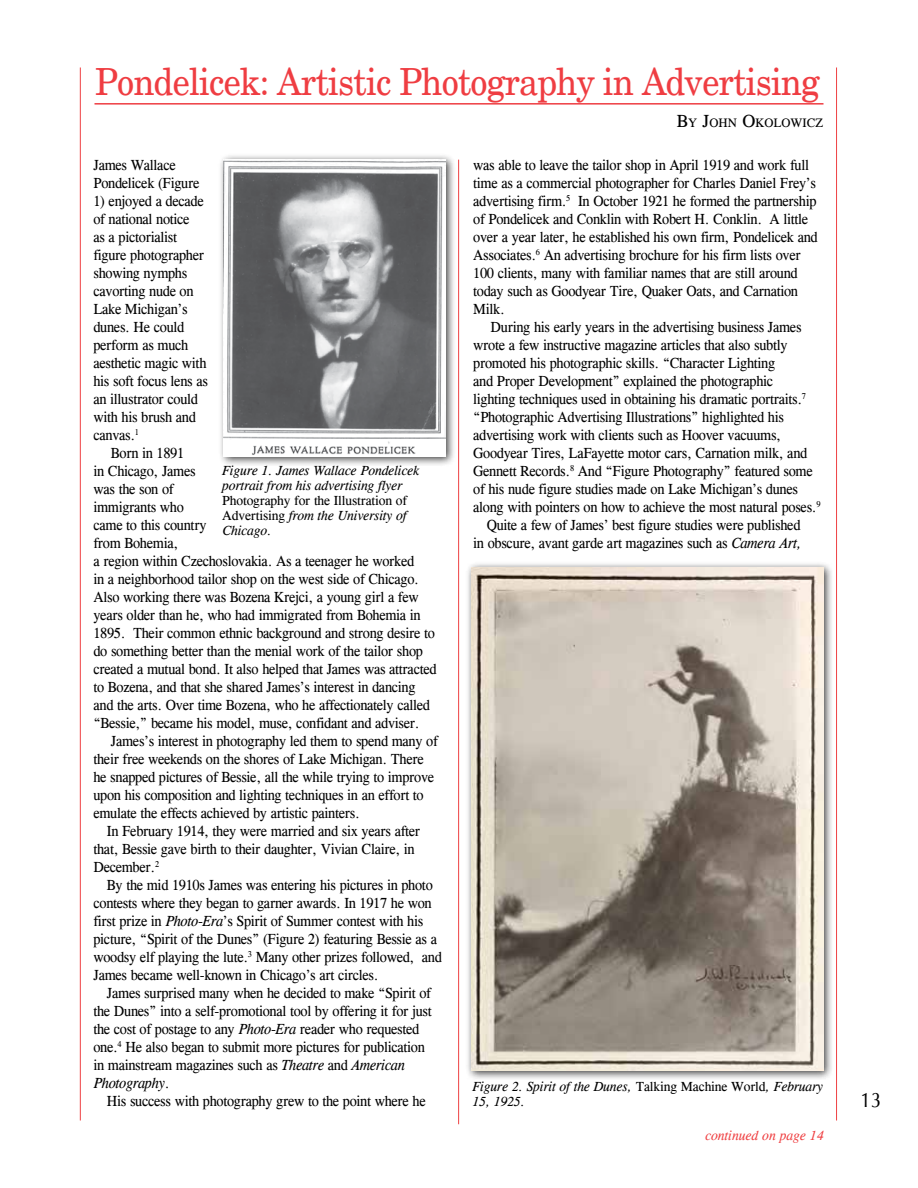
<style>
.page{position:relative;width:918px;height:1188px;background:#fff}
.page>*{position:absolute;margin:0;border:0;box-sizing:border-box;transform-origin:0 0}
.t1{font:37.5px "New Century Schlbk";letter-spacing:-.02em;color:#ef3d42;scale:.91 1}
.t2{font:21px "Cg Omega";color:#000;scale:.9 1}
.t3{font:15px/18px "Cg Times";letter-spacing:-.02em;color:#000;scale:.95 1}
.t4{font:italic 15px "Cg Times";letter-spacing:-.02em;color:#000;scale:.95 1}
.t5{font:italic 13.5px/15px "Cg Times";letter-spacing:-.01em;color:#000}
.t6{font:13.5px/15px "Cg Times";letter-spacing:-.01em;color:#000;text-align:justify}
.t7{font:italic 13.5px "Cg Times";color:#ef4143}
.t8{font:12.6px "Cg Times";color:#000}
.s1{font-size:18px}
.s2{font-style:italic}
.s3{font-style:normal}
</style>
<div class="page">
<hr style="left:80px;top:68px;width:1px;height:1052px;background:#ef4143">
<hr style="left:836px;top:68px;width:1px;height:1052px;background:#ef4143">
<hr style="left:458px;top:160px;width:1px;height:964px;background:#ef4143">
<hr style="left:94px;top:103px;width:730px;height:2px;background:#ef3d42">
<div style="left:218px;top:154px;width:238px;height:313px;background:#000;opacity:.75"></div>
<img style="left:224px;top:160px;width:222px;height:297px">
<div style="left:465px;top:561px;width:369px;height:519px;background:#000;opacity:.75"></div>
<img style="left:471px;top:567px;width:353px;height:503px">
<h1 class="t1" style="left:95px;top:59px;width:798px">Pondelicek: Artistic Photography in Advertising</h1>
<p class="t8" style="left:677px;top:116px;width:148px"><span class="s1">B</span>Y <span class="s1">J</span>OHN <span class="s1">O</span>KOLOWICZ</p>
<p class="t3" style="left:473px;top:156px;width:364px">was able to leave the tailor shop in April 1919 and work full time as a commercial photographer for Charles Daniel Frey’s advertising firm.<sup>5</sup> In October 1921 he formed the partnership of Pondelicek and Conklin with Robert H. Conklin. A little over a year later, he established his own firm, Pondelicek and Associates.<sup>6</sup> An advertising brochure for his firm lists over 100 clients, many with familiar names that are still around today such as Goodyear Tire, Quaker Oats, and Carnation Milk.</p>
<p class="t3" style="left:491px;top:318px;width:329px">During his early years in the advertising business James</p>
<p class="t3" style="left:473px;top:336px;width:332px">wrote a few instructive magazine articles that also subtly</p>
<p class="t3" style="left:473px;top:354px;width:319px">promoted his photographic skills. “Character Lighting</p>
<p class="t3" style="left:473px;top:372px;width:317px">and Proper Development” explained the photographic</p>
<p class="t3" style="left:473px;top:390px;width:352px">lighting techniques used in obtaining his dramatic portraits.<sup>7</sup></p>
<p class="t3" style="left:473px;top:408px;width:329px">“Photographic Advertising Illustrations” highlighted his</p>
<p class="t3" style="left:473px;top:426px;width:325px">advertising work with clients such as Hoover vacuums,</p>
<p class="t3" style="left:473px;top:444px;width:353px">Goodyear Tires, LaFayette motor cars, Carnation milk, and</p>
<p class="t3" style="left:473px;top:462px;width:359px">Gennett Records.<sup>8</sup> And “Figure Photography” featured some</p>
<p class="t3" style="left:473px;top:480px;width:343px">of his nude figure studies made on Lake Michigan’s dunes</p>
<p class="t3" style="left:473px;top:498px;width:367px">along with pointers on how to achieve the most natural poses.<sup>9</sup></p>
<p class="t3" style="left:487px;top:516px;width:332px">Quite a few of James’ best figure studies were published</p>
<p class="t3" style="left:473px;top:534px;width:347px">in obscure, avant garde art magazines such as <span class="s2">Camera Art,</span></p>
<p class="t3" style="left:93px;top:156px;width:113px">James Wallace<br>Pondelicek (Figure</p>
<p class="t3" style="left:93px;top:192px;width:118px">1) enjoyed a decade</p>
<p class="t3" style="left:93px;top:210px;width:103px">of national notice</p>
<p class="t3" style="left:93px;top:228px;width:89px">as a pictorialist</p>
<p class="t3" style="left:93px;top:246px;width:118px">figure photographer</p>
<p class="t3" style="left:93px;top:264px;width:100px">showing nymphs</p>
<p class="t3" style="left:93px;top:282px;width:107px">cavorting nude on</p>
<p class="t3" style="left:93px;top:300px;width:101px">Lake Michigan’s</p>
<p class="t3" style="left:93px;top:318px;width:97px">dunes. He could</p>
<p class="t3" style="left:93px;top:336px;width:101px">perform as much</p>
<p class="t3" style="left:93px;top:354px;width:120px">aesthetic magic with</p>
<p class="t3" style="left:93px;top:372px;width:122px">his soft focus lens as</p>
<p class="t3" style="left:93px;top:390px;width:112px">an illustrator could</p>
<p class="t3" style="left:93px;top:408px;width:109px">with his brush and</p>
<p class="t3" style="left:93px;top:426px;width:50px">canvas.<sup>1</sup></p>
<p class="t3" style="left:111px;top:444px;width:79px">Born in 1891</p>
<p class="t3" style="left:93px;top:462px;width:109px">in Chicago, James</p>
<p class="t3" style="left:93px;top:480px;width:86px">was the son of</p>
<p class="t3" style="left:93px;top:498px;width:97px">immigrants who</p>
<p class="t3" style="left:93px;top:516px;width:120px">came to this country</p>
<p class="t3" style="left:93px;top:534px;width:91px">from Bohemia,</p>
<p class="t3" style="left:93px;top:552px;width:339px">a region within Czechoslovakia. As a teenager he worked</p>
<p class="t3" style="left:93px;top:570px;width:344px">in a neighborhood tailor shop on the west side of Chicago.</p>
<p class="t3" style="left:93px;top:588px;width:344px">Also working there was Bozena Krejci, a young girl a few</p>
<p class="t3" style="left:93px;top:606px;width:346px">years older than he, who had immigrated from Bohemia in</p>
<p class="t3" style="left:93px;top:624px;width:361px">1895. Their common ethnic background and strong desire to</p>
<p class="t3" style="left:93px;top:642px;width:348px">do something better than the menial work of the tailor shop</p>
<p class="t3" style="left:93px;top:660px;width:363px">created a mutual bond. It also helped that James was attracted</p>
<p class="t3" style="left:93px;top:678px;width:341px">to Bozena, and that she shared James’s interest in dancing</p>
<p class="t3" style="left:93px;top:696px;width:356px">and the arts. Over time Bozena, who he affectionately called</p>
<p class="t3" style="left:93px;top:714px;width:345px">“Bessie,” became his model, muse, confidant and adviser.</p>
<p class="t3" style="left:111px;top:732px;width:346px">James’s interest in photography led them to spend many of</p>
<p class="t3" style="left:93px;top:750px;width:349px">their free weekends on the shores of Lake Michigan. There</p>
<p class="t3" style="left:93px;top:768px;width:360px">he snapped pictures of Bessie, all the while trying to improve</p>
<p class="t3" style="left:93px;top:786px;width:349px">upon his composition and lighting techniques in an effort to</p>
<p class="t3" style="left:93px;top:804px;width:282px">emulate the effects achieved by artistic painters.</p>
<p class="t3" style="left:107px;top:822px;width:331px">In February 1914, they were married and six years after</p>
<p class="t3" style="left:93px;top:840px;width:340px">that, Bessie gave birth to their daughter, Vivian Claire, in</p>
<p class="t3" style="left:93px;top:858px;width:71px">December.<sup>2</sup></p>
<p class="t3" style="left:107px;top:876px;width:345px">By the mid 1910s James was entering his pictures in photo</p>
<p class="t3" style="left:93px;top:894px;width:357px">contests where they began to garner awards. In 1917 he won</p>
<p class="t3" style="left:93px;top:912px;width:349px">first prize in <span class="s2">Photo-Era</span>’s Spirit of Summer contest with his</p>
<p class="t3" style="left:93px;top:930px;width:363px">picture, “Spirit of the Dunes” (Figure 2) featuring Bessie as a</p>
<p class="t3" style="left:93px;top:948px;width:368px">woodsy elf playing the lute.<sup>3</sup> Many other prizes followed, and</p>
<p class="t3" style="left:93px;top:966px;width:302px">James became well-known in Chicago’s art circles.</p>
<p class="t3" style="left:107px;top:984px;width:343px">James surprised many when he decided to make “Spirit of</p>
<p class="t3" style="left:93px;top:1002px;width:358px">the Dunes” into a self-promotional tool by offering it for just</p>
<p class="t3" style="left:93px;top:1020px;width:345px">the cost of postage to any <span class="s2">Photo-Era</span> reader who requested</p>
<p class="t3" style="left:93px;top:1038px;width:350px">one.<sup>4</sup> He also began to submit more pictures for publication</p>
<p class="t3" style="left:93px;top:1056px;width:329px">in mainstream magazines such as <span class="s2">Theatre</span> and <span class="s2">American</span></p>
<p class="t4" style="left:93px;top:1074px;width:82px">Photography<span class="s3">.</span></p>
<p class="t3" style="left:107px;top:1092px;width:337px">His success with photography grew to the point where he</p>
<p class="t5" style="left:222px;top:463px;width:198px">Figure 1. James Wallace Pondelicek portrait from his advertising flyer</p>
<p class="t6" style="left:222px;top:493px;width:186px">Photography for the Illustration of Advertising <span class="s2">from the University of Chicago.</span></p>
<p class="t5" style="left:472px;top:1079px;width:352px">Figure 2. Spirit of the Dunes, <span class="s3">Talking Machine World</span>, February<br>15, 1925.</p>
<p class="t7" style="left:705px;top:1128px;width:120px">continued on page 14</p>
<h2 class="t2" style="left:860px;top:1088px;width:25px">13</h2>
</div>
